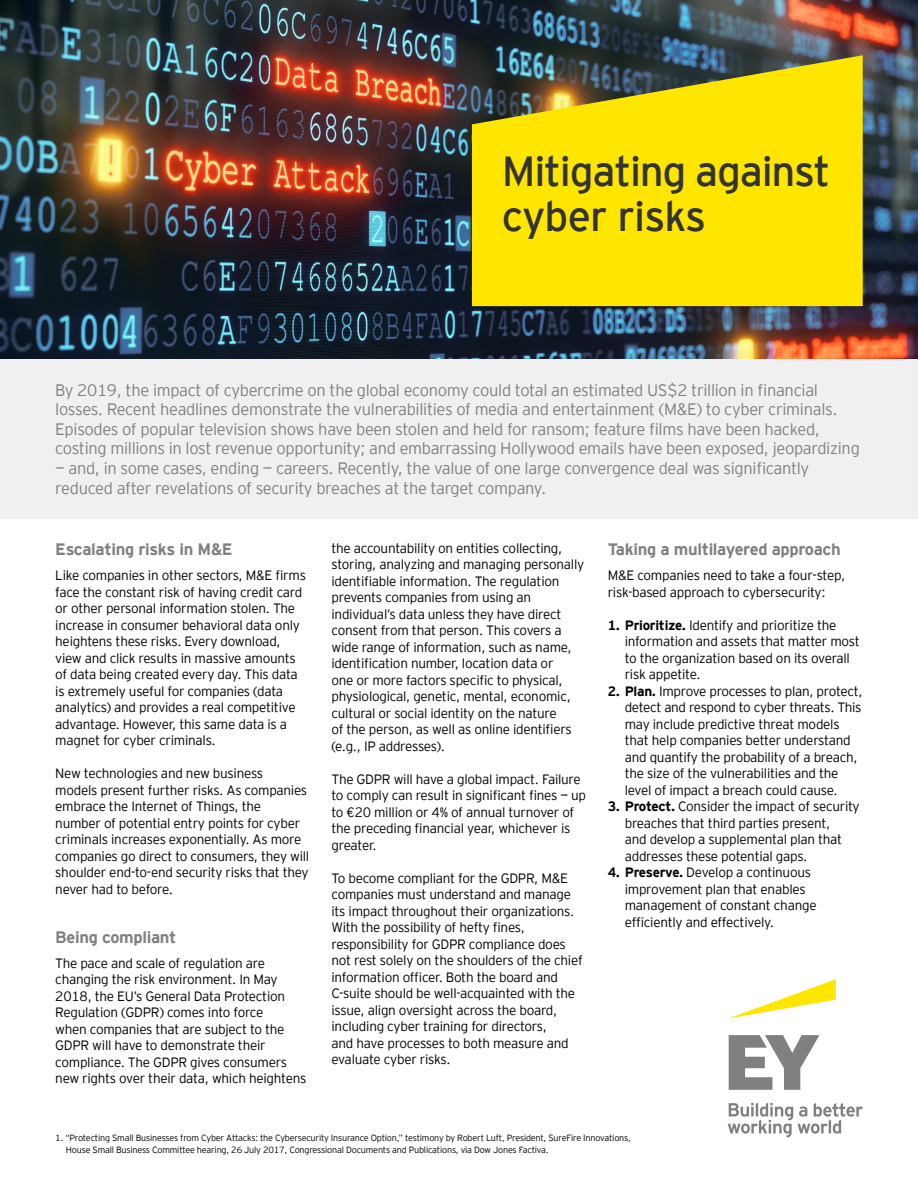
<style>
.page{position:relative;width:918px;height:1188px;background:#fff}
.page>*{position:absolute;margin:0;border:0;box-sizing:border-box;transform-origin:0 0}
.t1{font:300 42px/45px "EY Interstate";letter-spacing:-.03em;color:#333}
.t2{font:300 16.5px/19.5px "EY Interstate";letter-spacing:-.02em;color:#808080}
.t3{font:700 16.5px "EY Interstate";letter-spacing:-.02em;color:#808080}
.t4{font:300 13.5px/16.5px "EY Interstate";letter-spacing:-.02em;color:#000}
.t5{font:300 9px/12px "EY Interstate";letter-spacing:-.02em;color:#000}
.s1{font-weight:700}
</style>
<div class="page">
<img style="left:0;top:0;width:918px;height:359px">
<div style="left:0;top:359px;width:918px;height:160px;background:#f0f0f0"></div>
<svg style="left:472px;top:55px;width:391px;height:251px;background:#e4d00a"></svg>
<svg style="left:728px;top:979px;width:108px;height:40px"></svg>
<svg style="left:728px;top:1035px;width:135px;height:102px"></svg>
<h1 class="t1" style="left:502px;top:146px;width:330px">Mitigating against cyber risks</h1>
<p class="t2" style="left:55px;top:379px;width:806px">By 2019, the impact of cybercrime on the global economy could total an estimated US$2 trillion in financial losses. Recent headlines demonstrate the vulnerabilities of media and entertainment (M&amp;E) to cyber criminals.<br>Episodes of popular television shows have been stolen and held for ransom; feature films have been hacked, costing millions in lost revenue opportunity; and embarrassing Hollywood emails have been exposed, jeopardizing</p>
<p class="t2" style="left:55px;top:457px;width:756px;line-height:20.2px">— and, in some cases, ending — careers. Recently, the value of one large convergence deal was significantly reduced after revelations of security breaches at the target company.</p>
<p class="t3" style="left:55px;top:538px;width:179px">Escalating risks in M&amp;E</p>
<p class="t4" style="left:55px;top:566px;width:252px">Like companies in other sectors, M&amp;E firms face the constant risk of having credit card or other personal information stolen. The increase in consumer behavioral data only heightens these risks. Every download, view and click results in massive amounts of data being created every day. This data is extremely useful for companies (data analytics) and provides a real competitive advantage. However, this same data is a magnet for cyber criminals.</p>
<p class="t4" style="left:55px;top:764px;width:256px">New technologies and new business<br>models present further risks. As companies embrace the Internet of Things, the number of potential entry points for cyber criminals increases exponentially. As more companies go direct to consumers, they will shoulder end-to-end security risks that they never had to before.</p>
<p class="t3" style="left:55px;top:925px;width:123px">Being compliant</p>
<p class="t4" style="left:55px;top:954px;width:253px">The pace and scale of regulation are changing the risk environment. In May 2018, the EU’s General Data Protection Regulation (GDPR) comes into force<br>when companies that are subject to the GDPR will have to demonstrate their compliance. The GDPR gives consumers new rights over their data, which heightens</p>
<p class="t4" style="left:332px;top:539px;width:254px">the accountability on entities collecting, storing, analyzing and managing personally identifiable information. The regulation prevents companies from using an individual’s data unless they have direct consent from that person. This covers a wide range of information, such as name, identification number, location data or<br>one or more factors specific to physical, physiological, genetic, mental, economic, cultural or social identity on the nature<br>of the person, as well as online identifiers (e.g., IP addresses).</p>
<p class="t4" style="left:332px;top:770px;width:256px">The GDPR will have a global impact. Failure to comply can result in significant fines — up to €20 million or 4% of annual turnover of the preceding financial year, whichever is greater.</p>
<p class="t4" style="left:332px;top:869px;width:253px">To become compliant for the GDPR, M&amp;E companies must understand and manage its impact throughout their organizations.<br>With the possibility of hefty fines, responsibility for GDPR compliance does not rest solely on the shoulders of the chief information officer. Both the board and C-suite should be well-acquainted with the issue, align oversight across the board, including cyber training for directors,<br>and have processes to both measure and evaluate cyber risks.</p>
<p class="t3" style="left:608px;top:538px;width:234px">Taking a multilayered approach</p>
<p class="t4" style="left:608px;top:566px;width:239px">M&amp;E companies need to take a four-step, risk-based approach to cybersecurity:</p>
<p class="t4" style="left:625px;top:616px;width:236px;text-indent:-17px"><span class="s1">1. Prioritize.</span> Identify and prioritize the information and assets that matter most to the organization based on its overall risk appetite.</p>
<p class="t4" style="left:625px;top:682px;width:239px;text-indent:-17px"><span class="s1">2. Plan.</span> Improve processes to plan, protect, detect and respond to cyber threats. This may include predictive threat models that help companies better understand and quantify the probability of a breach, the size of the vulnerabilities and the level of impact a breach could cause.</p>
<p class="t4" style="left:625px;top:797px;width:237px;text-indent:-17px"><span class="s1">3. Protect.</span> Consider the impact of security breaches that third parties present,<br>and develop a supplemental plan that addresses these potential gaps.</p>
<p class="t4" style="left:625px;top:863px;width:193px;text-indent:-17px"><span class="s1">4. Preserve.</span> Develop a continuous improvement plan that enables management of constant change efficiently and effectively.</p>
<p class="t5" style="left:66px;top:1131px;width:567px;text-indent:-11px">1. “Protecting Small Businesses from Cyber Attacks: the Cybersecurity Insurance Option,” testimony by Robert Luft, President, SureFire Innovations,<br>House Small Business Committee hearing, 26 July 2017, Congressional Documents and Publications, via Dow Jones Factiva.</p>
</div>
